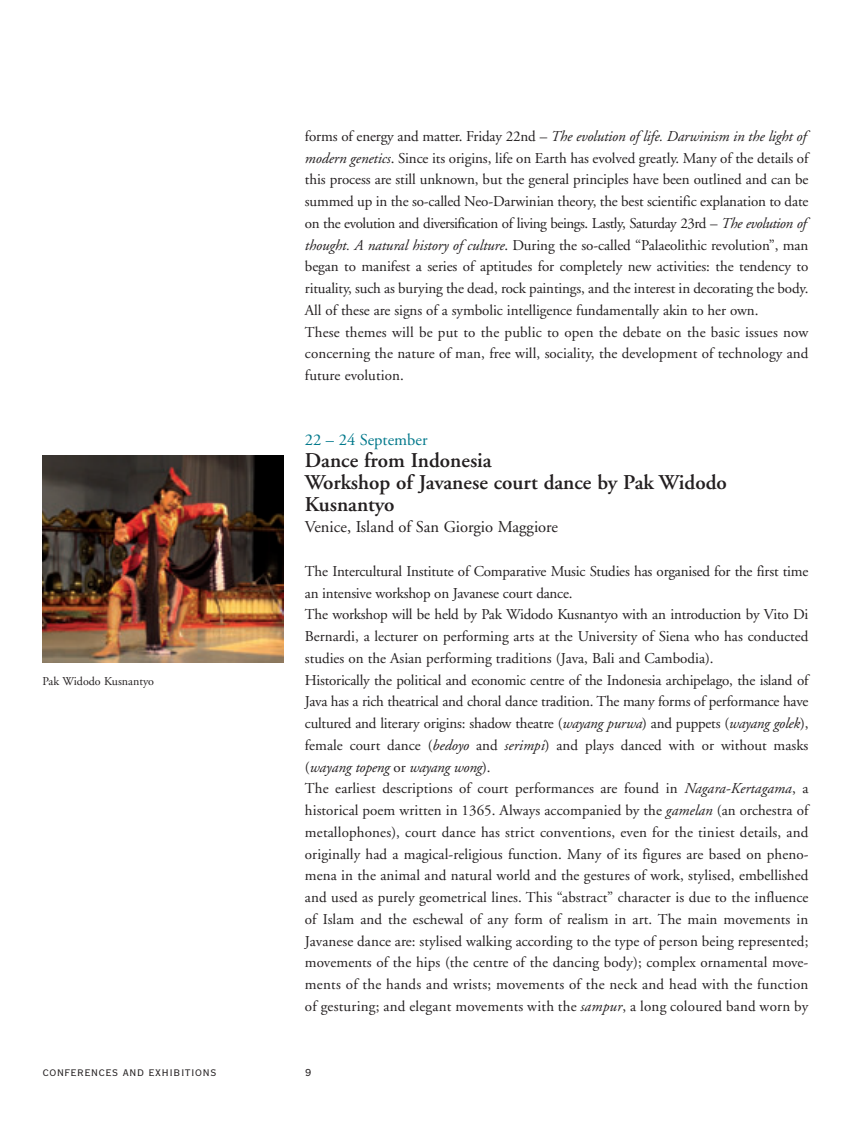
<style>
.page{position:relative;width:851px;height:1127px;background:#fff}
.page>*{position:absolute;margin:0;border:0;box-sizing:border-box;transform-origin:0 0}
.t1{font:600 21px/21.8px "Adobe Garamond";color:#231f20}
.t2{font:16.5px "Adobe Garamond";color:#231f20}
.t3{font:16.5px "Adobe Garamond";color:#00788b}
.t4{font:15px/21.8px "Adobe Garamond";color:#231f20}
.t5{font:15px "Copperplate Twenty Nine BC";color:#231f20}
.t6{font:13.5px "Copperplate Twenty Nine BC";color:#231f20}
.t7{font:12px "Adobe Garamond";color:#231f20}
.s1{font-style:italic}
</style>
<div class="page">
<img style="left:43px;top:456px;width:240px;height:206px">
<p class="t7" style="left:43px;top:676px;width:113px">Pak Widodo Kusnantyo</p>
<p class="t4" style="left:305px;top:127px;width:505px">forms of energy and matter. Friday 22nd – <span class="s1">The evolution of life. Darwinism in the light of modern genetics</span>. Since its origins, life on Earth has evolved greatly. Many of the details of this process are still unknown, but the general principles have been outlined and can be summed up in the so-called Neo-Darwinian theory, the best scientific explanation to date on the evolution and diversification of living beings. Lastly, Saturday 23rd – <span class="s1">The evolution of thought. A natural history of culture</span>. During the so-called “Palaeolithic revolution”, man began to manifest a series of aptitudes for completely new activities: the tendency to rituality, such as burying the dead, rock paintings, and the interest in decorating the body.<br>All of these are signs of a symbolic intelligence fundamentally akin to her own.<br>These themes will be put to the public to open the debate on the basic issues now concerning the nature of man, free will, sociality, the development of technology and future evolution.</p>
<p class="t3" style="left:305px;top:433px;width:124px">22 – 24 September</p>
<h1 class="t1" style="left:305px;top:451px;width:423px">Dance from Indonesia<br>Workshop of Javanese court dance by Pak Widodo<br>Kusnantyo</h1>
<p class="t2" style="left:305px;top:520px;width:255px">Venice, Island of San Giorgio Maggiore</p>
<p class="t4" style="left:305px;top:562px;width:505px">The Intercultural Institute of Comparative Music Studies has organised for the first time an intensive workshop on Javanese court dance.<br>The workshop will be held by Pak Widodo Kusnantyo with an introduction by Vito Di Bernardi, a lecturer on performing arts at the University of Siena who has conducted studies on the Asian performing traditions (Java, Bali and Cambodia).<br>Historically the political and economic centre of the Indonesia archipelago, the island of Java has a rich theatrical and choral dance tradition. The many forms of performance have cultured and literary origins: shadow theatre (<span class="s1">wayang purwa</span>) and puppets (<span class="s1">wayang golek</span>), female court dance (<span class="s1">bedoyo</span> and <span class="s1">serimpi</span>) and plays danced with or without masks (<span class="s1">wayang topeng</span> or <span class="s1">wayang wong</span>).<br>The earliest descriptions of court performances are found in <span class="s1">Nagara-Kertagama</span>, a historical poem written in 1365. Always accompanied by the <span class="s1">gamelan</span> (an orchestra of metallophones), court dance has strict conventions, even for the tiniest details, and originally had a magical-religious function. Many of its figures are based on pheno&shy;mena in the animal and natural world and the gestures of work, stylised, embellished and used as purely geometrical lines. This “abstract” character is due to the influence of Islam and the eschewal of any form of realism in art. The main movements in Javanese dance are: stylised walking according to the type of person being represented; movements of the hips (the centre of the dancing body); complex ornamental move&shy;ments of the hands and wrists; movements of the neck and head with the function of gesturing; and elegant movements with the <span class="s1">sampur</span>, a long coloured band worn by</p>
<p class="t5" style="left:43px;top:1062px;width:175px">conferences and exhibitions</p>
<p class="t6" style="left:305px;top:1063px;width:8px">9</p>
</div>
